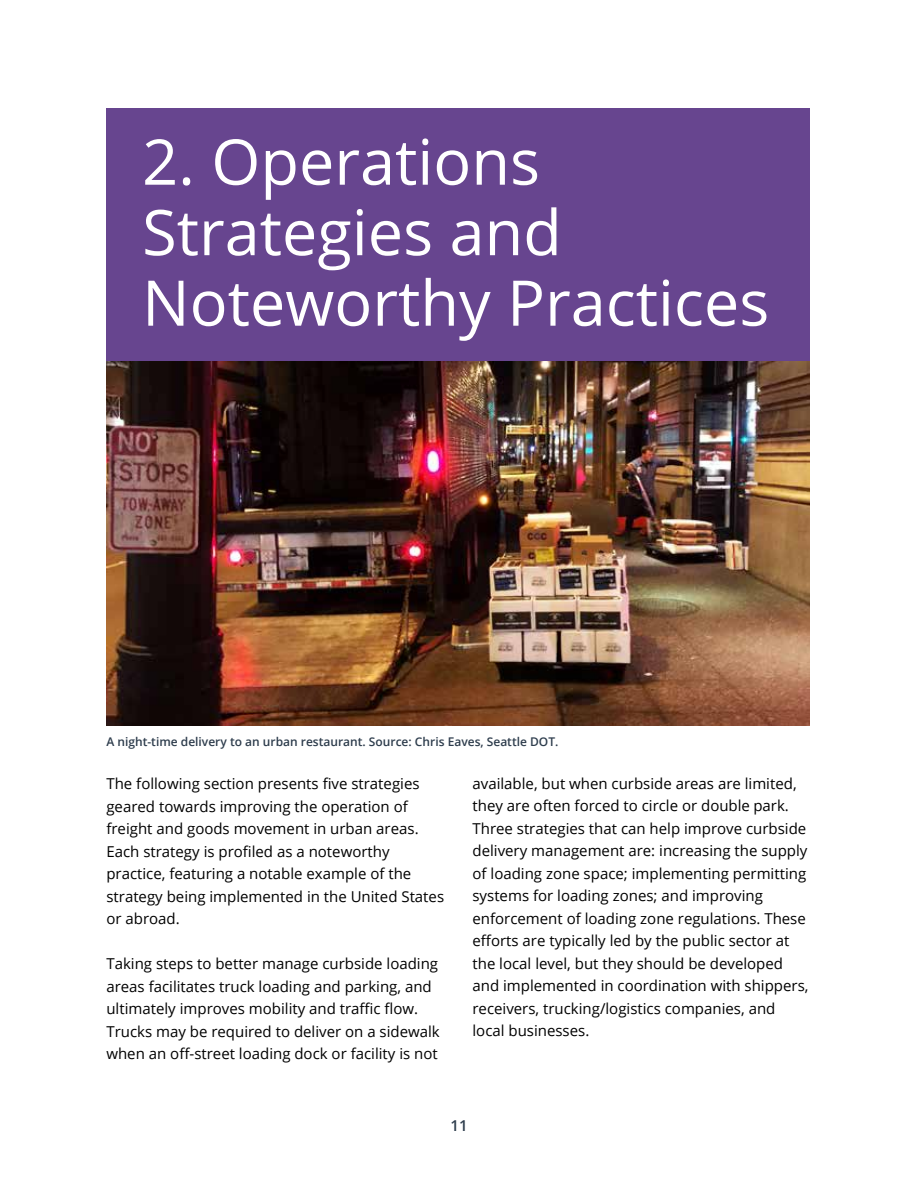
<style>
.page{position:relative;width:918px;height:1188px;background:#fff}
.page>*{position:absolute;margin:0;border:0;box-sizing:border-box;transform-origin:0 0}
.t1{font:63px/70.5px "Open Sans";color:#fff}
.t2{font:15px/22.5px "Open Sans";color:#000}
.t3{font:600 15px "Open Sans";color:#2e3d4d}
.t4{font:600 12px "Open Sans";color:#2e3d4d}
</style>
<div class="page">
<div style="left:106px;top:108px;width:704px;height:254px;background:#67458f"></div>
<img style="left:106px;top:362px;width:704px;height:364px">
<h1 class="t1" style="left:142px;top:125px;width:629px">2. Operations<br>Strategies and<br>Noteworthy Practices</h1>
<p class="t4" style="left:106px;top:734px;width:454px">A night-time delivery to an urban restaurant. Source: Chris Eaves, Seattle DOT.</p>
<p class="t2" style="left:106px;top:772px;width:339px">The following section presents five strategies geared towards improving the operation of freight and goods movement in urban areas.<br>Each strategy is profiled as a noteworthy practice, featuring a notable example of the strategy being implemented in the United States or abroad.</p>
<p class="t2" style="left:106px;top:952px;width:335px">Taking steps to better manage curbside loading areas facilitates truck loading and parking, and ultimately improves mobility and traffic flow.<br>Trucks may be required to deliver on a sidewalk when an off-street loading dock or facility is not</p>
<p class="t2" style="left:472px;top:772px;width:338px">available, but when curbside areas are limited, they are often forced to circle or double park.<br>Three strategies that can help improve curbside delivery management are: increasing the supply of loading zone space; implementing permitting systems for loading zones; and improving enforcement of loading zone regulations. These efforts are typically led by the public sector at the local level, but they should be developed and implemented in coordination with shippers, receivers, trucking/logistics companies, and local businesses.</p>
<p class="t3" style="left:450px;top:1115px;width:19px">11</p>
</div>
